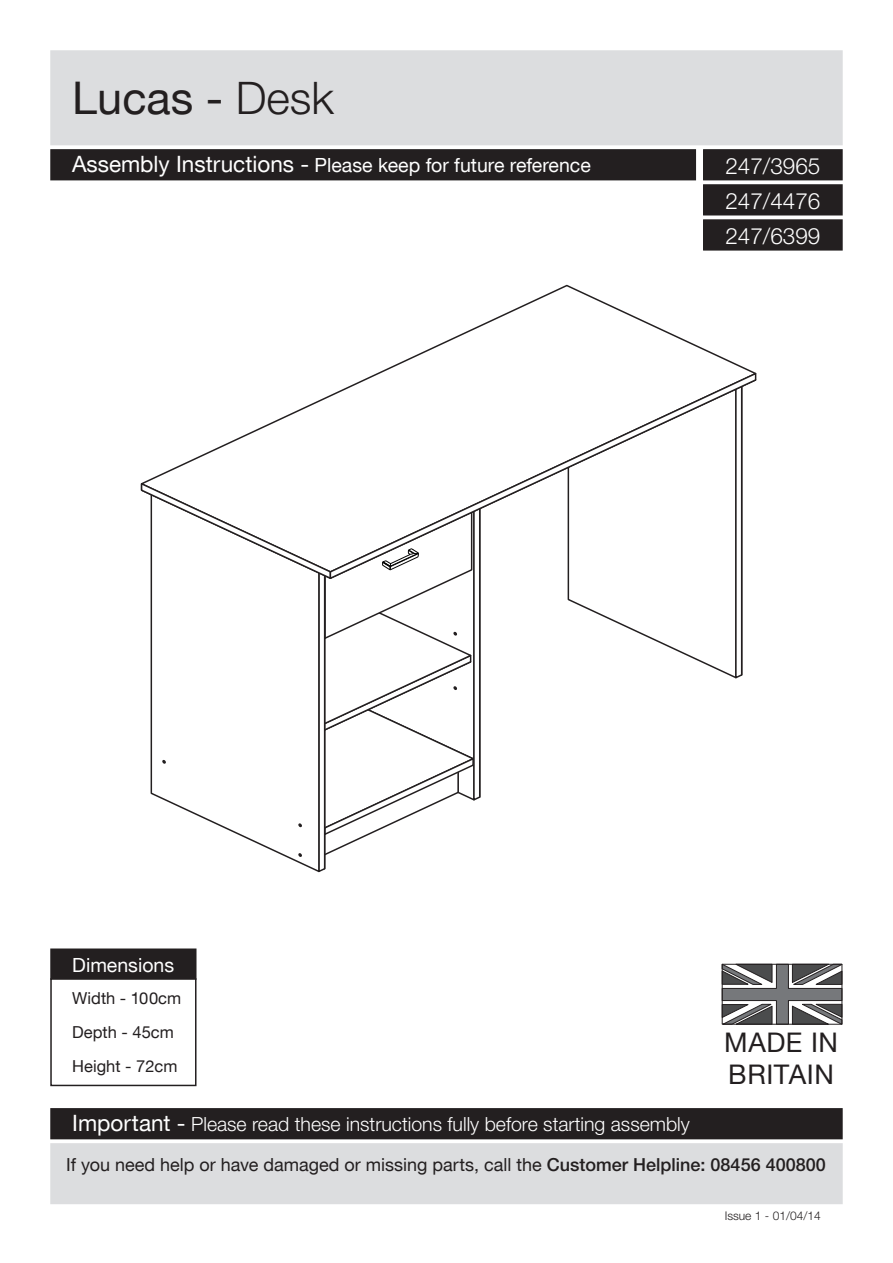
<style>
.page{position:relative;width:893px;height:1263px;background:#fff}
.page>*{position:absolute;margin:0;border:0;box-sizing:border-box;transform-origin:0 0}
.t1{font:45px "Helvetica Neue CE";color:#231f20}
.t2{font:27px/32.4px "Helvetica Neue CE";letter-spacing:.02em;color:#231f20}
.t3{font:300 22.5px "Helvetica Neue CE";color:#fff}
.t4{font:300 19.5px "Helvetica Neue CE";color:#fff}
.t5{font:19.5px "Helvetica Neue CE";color:#fff}
.t6{font:18px "Helvetica Neue CE";color:#231f20}
.t7{font:16.5px/34.2px "Helvetica Neue CE";color:#231f20}
.t8{font:300 12px "Helvetica Neue CE";color:#231f20}
.s1{font-weight:300}
.s2{font-size:22.5px}
.s3{font-weight:400;font-size:22.5px}
.s4{font-weight:500}
</style>
<div class="page">
<div style="left:51px;top:949px;width:145px;height:30px;background:#231f20"></div>
<div style="left:50px;top:948px;width:146px;height:32px;border:2px solid #231f20"></div>
<div style="left:50px;top:978px;width:146px;height:108px;border:2px solid #231f20"></div>
<div style="left:51px;top:1109px;width:791px;height:29px;background:#231f20"></div>
<div style="left:50px;top:1108px;width:793px;height:31px;border:2px solid #231f20"></div>
<div style="left:51px;top:51px;width:791px;height:94px;background:#dcdddf"></div>
<div style="left:50px;top:50px;width:793px;height:95px;border:2px solid #dcdddf"></div>
<div style="left:51px;top:150px;width:644px;height:30px;background:#231f20"></div>
<div style="left:50px;top:149px;width:646px;height:31px;border:2px solid #231f20"></div>
<div style="left:704px;top:150px;width:138px;height:30px;background:#231f20"></div>
<div style="left:703px;top:149px;width:140px;height:31px;border:2px solid #231f20"></div>
<div style="left:51px;top:1144px;width:791px;height:59px;background:#dcdddf"></div>
<div style="left:50px;top:1143px;width:793px;height:61px;border:2px solid #dcdddf"></div>
<svg style="left:722px;top:966px;width:120px;height:59px"></svg>
<div style="left:722px;top:964px;width:120px;height:60px;border:1px solid #231f20"></div>
<div style="left:704px;top:220px;width:138px;height:30px;background:#231f20"></div>
<div style="left:703px;top:219px;width:140px;height:32px;border:2px solid #231f20"></div>
<div style="left:704px;top:185px;width:138px;height:30px;background:#231f20"></div>
<div style="left:703px;top:184px;width:140px;height:31px;border:2px solid #231f20"></div>
<svg style="left:140px;top:295px;width:605px;height:578px"></svg>
<p class="t1" style="left:72px;top:71px;width:263px">Lucas - <span class="s1">Desk</span></p>
<p class="t5" style="left:72px;top:153px;width:520px"><span class="s2">Assembly Instructions -</span> Please keep for future reference</p>
<p class="t3" style="left:725px;top:152px;width:97px">247/3965</p>
<p class="t3" style="left:725px;top:187px;width:97px">247/4476</p>
<p class="t3" style="left:725px;top:222px;width:97px">247/6399</p>
<p class="t5" style="left:72px;top:953px;width:103px">Dimensions</p>
<p class="t7" style="left:72px;top:981px;width:110px">Width - 100cm<br>Depth - 45cm<br>Height - 72cm</p>
<p class="t4" style="left:72px;top:1112px;width:619px"><span class="s3">Important -</span> Please read these instructions fully before starting assembly</p>
<p class="t2" style="left:724px;top:1026px;width:115px">MADE IN<br>BRITAIN</p>
<p class="t6" style="left:66px;top:1154px;width:761px">If you need help or have damaged or missing parts, call the <span class="s4">Customer Helpline: 08456 400800</span></p>
<p class="t8" style="left:725px;top:1209px;width:98px">Issue 1 - 01/04/14</p>
</div>
